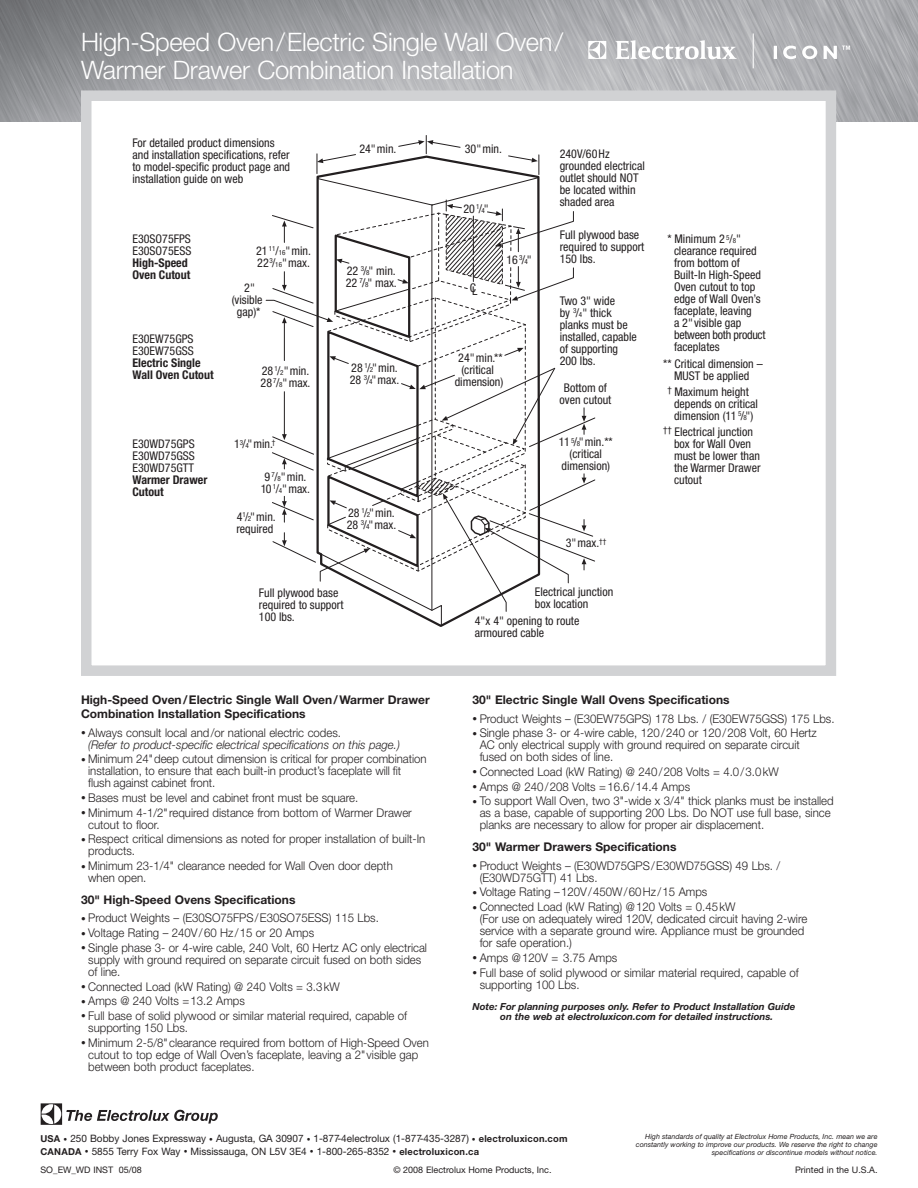
<style>
.page{position:relative;width:918px;height:1188px;background:#fff}
.page>*{position:absolute;margin:0;border:0;box-sizing:border-box;transform-origin:0 0}
.t1{font:300 25.5px/27.9px "Helvetica Neue";letter-spacing:-.01em;color:#fff}
.t2{font:300 12px/12px "Helvetica Neue";color:#231f20;scale:.95 1}
.t3{font:condensed 12px/12px "Helvetica Neue";color:#231f20}
.t4{font:700 12px/14px "Helvetica Neue";color:#231f20}
.t5{font:italic 300 12px/12px "Helvetica Neue";color:#231f20;scale:.95 1}
.t6{font:700 condensed 12px/12px "Helvetica Neue";color:#231f20}
.t7{font:10.2px/12.1px "Helvetica Neue";color:#231f20}
.t8{font:italic 700 9.75px/9.8px "Helvetica Neue";color:#231f20;text-align:center}
.t9{font:9px "Helvetica Neue";color:#231f20}
.t10{font:italic 7.2px/7.9px "Helvetica Neue";color:#231f20;text-align:right}
.s1{font-size:7.05px}
.s2{font-style:normal;font-size:9.3px}
.s3{font-style:normal}
.s4{font-size:9.3px}
.s5{font-weight:700;font-size:9.6px}
.s6{font-size:7.65px}
</style>
<div class="page">
<img style="left:0;top:0;width:918px;height:122px">
<svg style="left:41px;top:1103px;width:177px;height:22px"></svg>
<svg style="left:588px;top:33px;width:262px;height:35px;background:#bdbec1"></svg>
<div style="left:86px;top:96px;width:745px;height:575px;background:#fff"></div>
<svg style="left:266px;top:140px;width:330px;height:486px"></svg>
<div style="left:81px;top:90px;width:755px;height:586px;border:10px solid #d1d2d4"></div>
<h1 class="t1" style="left:81px;top:30px;width:484px">High-Speed Oven/Electric Single Wall Oven/<br>Warmer Drawer Combination Installation</h1>
<p class="t3" style="left:133px;top:138px;width:159px">For detailed product dimensions and installation specifications, refer to model-specific product page and installation guide on web</p>
<p class="t3" style="left:359px;top:144px;width:39px">24"min.</p>
<p class="t3" style="left:133px;top:234px;width:60px">E30SO75FPS<br>E30SO75ESS</p>
<p class="t6" style="left:133px;top:258px;width:59px">High-Speed<br>Oven Cutout</p>
<p class="t3" style="left:133px;top:333px;width:63px">E30EW75GPS<br>E30EW75GSS</p>
<p class="t6" style="left:133px;top:357px;width:83px">Electric Single<br>Wall Oven Cutout</p>
<p class="t3" style="left:256px;top:246px;width:56px">21 <sup>11</sup>/<span class="s1">16</span>"min.<br>22<sup>3</sup>/<span class="s1">16</span>"max.</p>
<p class="t3" style="left:232px;top:282px;width:32px;text-align:center">2" (visible gap)*</p>
<p class="t3" style="left:346px;top:265px;width:53px">22 <sup>3</sup>/<span class="s1">8</span>" min.<br>22 <sup>7</sup>/<span class="s1">8</span>" max.</p>
<p class="t3" style="left:261px;top:366px;width:51px">28 <sup>1</sup>/<span class="s1">2</span>"min.<br>28 <sup>7</sup>/<span class="s1">8</span>"max.</p>
<p class="t3" style="left:350px;top:363px;width:51px">28 <sup>1</sup>/<span class="s1">2</span>"min.<br>28 <sup>3</sup>/<span class="s1">4</span>"max.</p>
<p class="t3" style="left:133px;top:439px;width:64px;text-align:justify">E30WD75GPS E30WD75GSS E30WD75GTT</p>
<p class="t6" style="left:133px;top:475px;width:76px">Warmer Drawer<br>Cutout</p>
<p class="t3" style="left:234px;top:439px;width:43px">1<sup>3</sup>/<span class="s1">4</span>"min.<sup>†</sup></p>
<p class="t3" style="left:261px;top:472px;width:51px;text-align:center">9 <sup>7</sup>/<span class="s1">8</span>"min.<br>10 <sup>1</sup>/<span class="s1">4</span>"max.</p>
<p class="t3" style="left:236px;top:512px;width:41px">4<sup>1</sup>/<span class="s1">2</span>"min. required</p>
<p class="t3" style="left:347px;top:507px;width:51px">28 <sup>1</sup>/<span class="s1">2</span>"min.<br>28 <sup>3</sup>/<span class="s1">4</span>"max.</p>
<p class="t3" style="left:259px;top:588px;width:86px">Full plywood base required to support<br>100 lbs.</p>
<p class="t4" style="left:81px;top:694px;width:350px">High-Speed Oven/Electric Single Wall Oven/Warmer Drawer<br>Combination Installation Specifications</p>
<p class="t5" style="left:88px;top:727px;width:330px;text-indent:-7px"><span class="s2">•</span> <span class="s3">Always consult local and/or national electric codes.<br></span>(Refer to product-specific electrical specifications on this page.)</p>
<p class="t2" style="left:88px;top:754px;width:358px;text-indent:-7px"><span class="s4">•</span> Minimum 24"deep cutout dimension is critical for proper combination installation, to ensure that each built-in product’s faceplate will fit flush against cabinet front.</p>
<p class="t2" style="left:81px;top:793px;width:293px"><span class="s4">•</span> Bases must be level and cabinet front must be square.</p>
<p class="t2" style="left:88px;top:807px;width:342px;text-indent:-7px"><span class="s4">•</span> Minimum 4-1/2"required distance from bottom of Warmer Drawer cutout to floor.</p>
<p class="t2" style="left:88px;top:834px;width:356px;text-indent:-7px"><span class="s4">•</span> Respect critical dimensions as noted for proper installation of built-In products.</p>
<p class="t2" style="left:88px;top:861px;width:322px;text-indent:-7px"><span class="s4">•</span> Minimum 23-1/4" clearance needed for Wall Oven door depth when open.</p>
<p class="t4" style="left:81px;top:893px;width:216px">30" High-Speed Ovens Specifications</p>
<p class="t2" style="left:81px;top:913px;width:315px"><span class="s4">•</span> Product Weights – (E30SO75FPS/E30SO75ESS) 115 Lbs.</p>
<p class="t2" style="left:81px;top:928px;width:247px"><span class="s4">•</span> Voltage Rating – 240V/60 Hz/15 or 20 Amps</p>
<p class="t2" style="left:88px;top:943px;width:358px;text-indent:-7px"><span class="s4">•</span> Single phase 3- or 4-wire cable, 240 Volt, 60 Hertz AC only electrical supply with ground required on separate circuit fused on both sides of line.</p>
<p class="t2" style="left:81px;top:981px;width:274px"><span class="s4">•</span> Connected Load (kW Rating) @ 240 Volts = 3.3kW</p>
<p class="t2" style="left:81px;top:996px;width:174px"><span class="s4">•</span> Amps @ 240 Volts =13.2 Amps</p>
<p class="t2" style="left:88px;top:1011px;width:337px;text-indent:-7px"><span class="s4">•</span> Full base of solid plywood or similar material required, capable of supporting 150 Lbs.</p>
<p class="t2" style="left:88px;top:1037px;width:360px;text-indent:-7px"><span class="s4">•</span> Minimum 2-5/8"clearance required from bottom of High-Speed Oven cutout to top edge of Wall Oven’s faceplate, leaving a 2"visible gap between both product faceplates.</p>
<p class="t3" style="left:465px;top:144px;width:39px">30"min.</p>
<p class="t3" style="left:463px;top:203px;width:27px">20 <sup>1</sup>/<span class="s1">4</span>"</p>
<p class="t3" style="left:470px;top:284px;width:9px">CL</p>
<p class="t3" style="left:506px;top:254px;width:27px">16 <sup>3</sup>/<span class="s1">4</span>"</p>
<p class="t3" style="left:455px;top:352px;width:50px;text-align:center">24"min.** (critical dimension)</p>
<p class="t3" style="left:560px;top:149px;width:87px">240V/60Hz grounded electrical outlet should NOT be located within shaded area</p>
<p class="t3" style="left:560px;top:230px;width:86px">Full plywood base required to support<br>150 lbs.</p>
<p class="t3" style="left:560px;top:296px;width:79px">Two 3" wide<br>by <sup>3</sup>/<span class="s1">4</span>" thick planks must be installed, capable of supporting<br>200 lbs.</p>
<p class="t3" style="left:560px;top:383px;width:53px;text-align:center">Bottom of oven cutout</p>
<p class="t3" style="left:559px;top:437px;width:55px;text-align:center">11 <sup>5</sup>/<span class="s1">8</span>"min.** (critical dimension)</p>
<p class="t3" style="left:674px;top:234px;width:93px;text-indent:-7px">* Minimum 2 <sup>5</sup>/<span class="s1">8</span>" clearance required from bottom of<br>Built-In High-Speed<br>Oven cutout to top edge of Wall Oven’s faceplate, leaving<br>a 2"visible gap between both product faceplates</p>
<p class="t3" style="left:663px;top:358px;width:101px;text-align:center">** Critical dimension –<br>MUST be applied</p>
<p class="t3" style="left:674px;top:387px;width:85px;text-indent:-6px"><sup>†</sup> Maximum height depends on critical dimension (11 <sup>5</sup>/<span class="s1">8</span>")</p>
<p class="t3" style="left:674px;top:427px;width:88px;text-indent:-11px"><sup>††</sup> Electrical junction box for Wall Oven must be lower than the Warmer Drawer cutout</p>
<p class="t3" style="left:566px;top:538px;width:42px">3"max.<sup>††</sup></p>
<p class="t3" style="left:535px;top:587px;width:80px">Electrical junction box location</p>
<p class="t3" style="left:475px;top:616px;width:106px">4"x 4" opening to route armoured cable</p>
<p class="t4" style="left:472px;top:694px;width:259px">30" Electric Single Wall Ovens Specifications</p>
<p class="t2" style="left:472px;top:713px;width:383px"><span class="s4">•</span> Product Weights – (E30EW75GPS) 178 Lbs. / (E30EW75GSS) 175 Lbs.</p>
<p class="t2" style="left:480px;top:728px;width:356px;text-indent:-7px"><span class="s4">•</span> Single phase 3- or 4-wire cable, 120/240 or 120/208 Volt, 60 Hertz<br>AC only electrical supply with ground required on separate circuit fused on both sides of line.</p>
<p class="t2" style="left:472px;top:767px;width:324px"><span class="s4">•</span> Connected Load (kW Rating) @ 240/208 Volts = 4.0/3.0kW</p>
<p class="t2" style="left:472px;top:781px;width:231px"><span class="s4">•</span> Amps @ 240/208 Volts =16.6/14.4 Amps</p>
<p class="t2" style="left:480px;top:796px;width:374px;text-indent:-7px"><span class="s4">•</span> To support Wall Oven, two 3"-wide x 3/4" thick planks must be installed as a base, capable of supporting 200 Lbs. Do NOT use full base, since planks are necessary to allow for proper air displacement.</p>
<p class="t4" style="left:472px;top:841px;width:206px">30" Warmer Drawers Specifications</p>
<p class="t2" style="left:480px;top:860px;width:318px;text-indent:-7px"><span class="s4">•</span> Product Weights – (E30WD75GPS/E30WD75GSS) 49 Lbs. / (E30WD75GTT) 41 Lbs.</p>
<p class="t2" style="left:472px;top:887px;width:249px"><span class="s4">•</span> Voltage Rating –120V/450W/60Hz/15 Amps</p>
<p class="t2" style="left:480px;top:902px;width:346px;text-indent:-7px"><span class="s4">•</span> Connected Load (kW Rating) @120 Volts = 0.45kW<br>(For use on adequately wired 120V, dedicated circuit having 2-wire service with a separate ground wire. Appliance must be grounded for safe operation.)</p>
<p class="t2" style="left:472px;top:953px;width:154px"><span class="s4">•</span> Amps @120V = 3.75 Amps</p>
<p class="t2" style="left:480px;top:967px;width:337px;text-indent:-7px"><span class="s4">•</span> Full base of solid plywood or similar material required, capable of supporting 100 Lbs.</p>
<p class="t8" style="left:472px;top:1003px;width:324px">Note: For planning purposes only. Refer to Product Installation Guide on the web at electroluxicon.com for detailed instructions.</p>
<p class="t10" style="left:636px;top:1133px;width:243px">High standards of quality at Electrolux Home Products, Inc. mean we are constantly working to improve our products. We reserve the right to change specifications or discontinue models without notice.</p>
<p class="t7" style="left:40px;top:1134px;width:529px"><span class="s5">USA</span> <span class="s6">•</span> 250 Bobby Jones Expressway <span class="s6">•</span> Augusta, GA 30907 <span class="s6">•</span> 1-877-4electrolux (1-877-435-3287) <span class="s6">•</span> <span class="s5">electroluxicon.com<br>CANADA</span> <span class="s6">•</span> 5855 Terry Fox Way <span class="s6">•</span> Mississauga, ON L5V 3E4 <span class="s6">•</span> 1-800-265-8352 <span class="s6">•</span> <span class="s5">electroluxicon.ca</span></p>
<p class="t9" style="left:40px;top:1167px;width:103px">SO_EW_WD INST 05/08</p>
<p class="t9" style="left:393px;top:1167px;width:160px">© 2008 Electrolux Home Products, Inc.</p>
<p class="t9" style="left:795px;top:1167px;width:84px">Printed in the U.S.A.</p>
</div>
